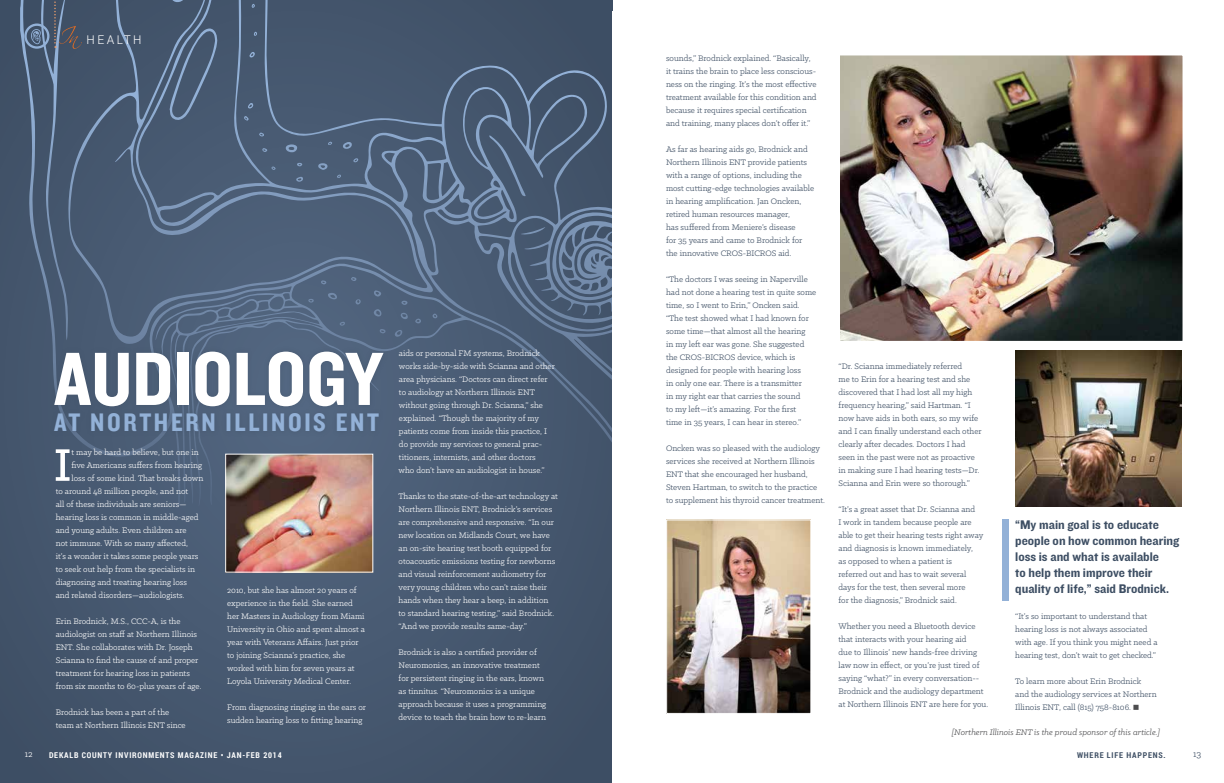
<style>
.page{position:relative;width:1224px;height:783px;background:#fff}
.page>*{position:absolute;margin:0;border:0;box-sizing:border-box;transform-origin:0 0}
.t1{font:78.2px "Knockout HTF50 Welterweight";color:#fff}
.t2{font:500 51.7px "Klinic Slab";color:#fff}
.t3{font:26.4px "Knockout HTF50 Welterweight";letter-spacing:.1em;color:#93b1d7}
.t4{font:13px/16px "Knockout HTF51 Middleweight";color:#3d4e63}
.t5{font:300 12px "LFT Etica";letter-spacing:.2em;color:#fff}
.t6{font:10px "Klinic Slab";color:#fff}
.t7{font:10px "Klinic Slab";color:#3d4e63}
.t8{font:9px/13px "Klinic Slab";color:#3d4e63}
.t9{font:9px/13px "Klinic Slab";color:#fff}
.t10{font:italic 9px "Klinic Slab";color:#4d4d4f}
.t11{font:700 8px "Roboto Condensed";letter-spacing:.1em;color:#fff}
.t12{font:700 8px "Roboto Condensed";letter-spacing:.1em;color:#3d4e63}
</style>
<div class="page">
<div style="left:0;top:0;width:612px;height:783px;background:#45566d"></div>
<svg style="left:292px;top:0;width:321px;height:443px"></svg>
<svg style="left:20px;top:0;width:272px;height:507px"></svg>
<svg style="left:67px;top:0;width:366px;height:345px"></svg>
<svg style="left:170px;top:29px;width:47px;height:92px"></svg>
<svg style="left:285px;top:144px;width:13px;height:8px"></svg>
<svg style="left:342px;top:142px;width:11px;height:7px"></svg>
<svg style="left:318px;top:163px;width:10px;height:7px"></svg>
<svg style="left:296px;top:177px;width:8px;height:5px"></svg>
<svg style="left:247px;top:103px;width:6px;height:6px"></svg>
<svg style="left:249px;top:52px;width:6px;height:5px"></svg>
<svg style="left:262px;top:148px;width:6px;height:4px"></svg>
<svg style="left:353px;top:158px;width:5px;height:4px"></svg>
<svg style="left:297px;top:163px;width:5px;height:4px"></svg>
<svg style="left:259px;top:132px;width:5px;height:5px"></svg>
<svg style="left:244px;top:116px;width:5px;height:5px"></svg>
<svg style="left:271px;top:167px;width:5px;height:3px"></svg>
<svg style="left:254px;top:32px;width:3px;height:4px"></svg>
<svg style="left:328px;top:142px;width:4px;height:3px"></svg>
<svg style="left:252px;top:4px;width:3px;height:4px"></svg>
<svg style="left:337px;top:175px;width:4px;height:3px"></svg>
<svg style="left:489px;top:136px;width:37px;height:60px"></svg>
<svg style="left:520px;top:227px;width:25px;height:9px"></svg>
<svg style="left:328px;top:293px;width:10px;height:6px"></svg>
<svg style="left:374px;top:309px;width:8px;height:8px"></svg>
<svg style="left:394px;top:330px;width:8px;height:7px"></svg>
<svg style="left:400px;top:313px;width:8px;height:6px"></svg>
<svg style="left:374px;top:290px;width:7px;height:7px"></svg>
<svg style="left:415px;top:319px;width:6px;height:4px"></svg>
<svg style="left:356px;top:299px;width:5px;height:6px"></svg>
<svg style="left:401px;top:301px;width:6px;height:4px"></svg>
<svg style="left:380px;top:329px;width:6px;height:4px"></svg>
<svg style="left:433px;top:314px;width:4px;height:4px"></svg>
<svg style="left:321px;top:280px;width:5px;height:4px"></svg>
<svg style="left:351px;top:277px;width:6px;height:4px"></svg>
<svg style="left:340px;top:322px;width:5px;height:4px"></svg>
<svg style="left:308px;top:299px;width:6px;height:4px"></svg>
<div style="left:49px;top:346px;width:339px;height:91px;background:#4b5e77"></div>
<img style="left:227px;top:456px;width:144px;height:115px">
<div style="left:225px;top:454px;width:148px;height:119px;border:1px solid #fff"></div>
<div style="left:612px;top:12px;width:612px;height:771px;background:#fff"></div>
<img style="left:841px;top:57px;width:340px;height:282px">
<div style="left:838px;top:54px;width:346px;height:288px;border:2px solid #fff"></div>
<img style="left:668px;top:522px;width:141px;height:190px">
<div style="left:666px;top:520px;width:145px;height:194px;border:1px solid #fff"></div>
<img style="left:1016px;top:350px;width:166px;height:156px">
<div style="left:1002px;top:520px;width:6px;height:81px;background:#93b1d7"></div>
<svg style="left:24px;top:0;width:58px;height:49px"></svg>
<h3 class="t5" style="left:87px;top:33px;width:56px">HEALTH</h3>
<h1 class="t1" style="left:54px;top:338px;width:331px">AUDIOLOGY</h1>
<h3 class="t3" style="left:54px;top:409px;width:327px">AT NORTHERN ILLINOIS ENT</h3>
<h2 class="t2" style="left:54px;top:432px;width:19px">I</h2>
<p class="t9" style="left:72px;top:445px;width:129px">t may be hard to believe, but one in</p>
<p class="t9" style="left:72px;top:458px;width:132px">five Americans suffers from hearing</p>
<p class="t9" style="left:72px;top:471px;width:133px">loss of some kind. That breaks down</p>
<p class="t9" style="left:56px;top:484px;width:134px">to around 48 million people, and not</p>
<p class="t9" style="left:56px;top:497px;width:132px">all of these individuals are seniors—</p>
<p class="t9" style="left:56px;top:510px;width:144px">hearing loss is common in middle-aged</p>
<p class="t9" style="left:56px;top:523px;width:132px">and young adults. Even children are</p>
<p class="t9" style="left:56px;top:536px;width:134px">not immune. With so many affected,</p>
<p class="t9" style="left:56px;top:549px;width:144px">it’s a wonder it takes some people years</p>
<p class="t9" style="left:56px;top:562px;width:141px">to seek out help from the specialists in</p>
<p class="t9" style="left:56px;top:575px;width:133px">diagnosing and treating hearing loss</p>
<p class="t9" style="left:56px;top:588px;width:130px">and related disorders—audiologists.</p>
<p class="t9" style="left:56px;top:614px;width:147px">Erin Brodnick, M.S., CCC-A, is the audiologist on staff at Northern Illinois ENT. She collaborates with Dr. Joseph Scianna to find the cause of and proper treatment for hearing loss in patients from six months to 60-plus years of age.</p>
<p class="t9" style="left:56px;top:705px;width:131px">Brodnick has been a part of the team at Northern Illinois ENT since</p>
<p class="t9" style="left:227px;top:583px;width:139px">2010, but she has almost 20 years of experience in the field. She earned her Masters in Audiology from Miami University in Ohio and spent almost a year with Veterans Affairs. Just prior to joining Scianna’s practice, she worked with him for seven years at Loyola University Medical Center.</p>
<p class="t9" style="left:227px;top:700px;width:140px">From diagnosing ringing in the ears or sudden hearing loss to fitting hearing</p>
<p class="t9" style="left:399px;top:346px;width:158px">aids or personal FM systems, Brodnick works side-by-side with Scianna and other area physicians. “Doctors can direct refer to audiology at Northern Illinois ENT without going through Dr. Scianna,” she explained. “Though the majority of my patients come from inside this practice, I do provide my services to general prac&shy;titioners, internists, and other doctors<br>who don’t have an audiologist in house.”</p>
<p class="t9" style="left:399px;top:489px;width:161px">Thanks to the state-of-the-art technology at Northern Illinois ENT, Brodnick’s services are comprehensive and responsive. “In our new location on Midlands Court, we have an on-site hearing test booth equipped for otoacoustic emissions testing for newborns and visual reinforcement audiometry for very young children who can’t raise their hands when they hear a beep, in addition<br>to standard hearing testing,” said Brodnick. “And we provide results same-day.”</p>
<p class="t9" style="left:399px;top:645px;width:149px">Brodnick is also a certified provider of Neuromonics, an innovative treatment for persistent ringing in the ears, known as tinnitus. “Neuromonics is a unique approach because it uses a programming device to teach the brain how to re-learn</p>
<p class="t8" style="left:666px;top:52px;width:152px">sounds,” Brodnick explained. “Basically, it trains the brain to place less conscious&shy;ness on the ringing. It’s the most effective treatment available for this condition and because it requires special certification and training, many places don’t offer it.”</p>
<p class="t8" style="left:666px;top:143px;width:150px">As far as hearing aids go, Brodnick and Northern Illinois ENT provide patients with a range of options, including the most cutting-edge technologies available in hearing amplification. Jan Oncken, retired human resources manager,<br>has suffered from Meniere’s disease<br>for 35 years and came to Brodnick for the innovative CROS-BICROS aid.</p>
<p class="t8" style="left:666px;top:273px;width:152px">“The doctors I was seeing in Naperville had not done a hearing test in quite some time, so I went to Erin,” Oncken said. “The test showed what I had known for some time—that almost all the hearing<br>in my left ear was gone. She suggested the CROS-BICROS device, which is designed for people with hearing loss<br>in only one ear. There is a transmitter<br>in my right ear that carries the sound<br>to my left—it’s amazing. For the first<br>time in 35 years, I can hear in stereo.”</p>
<p class="t8" style="left:666px;top:442px;width:160px">Oncken was so pleased with the audiology services she received at Northern Illinois ENT that she encouraged her husband, Steven Hartman, to switch to the practice to supplement his thyroid cancer treatment.</p>
<p class="t8" style="left:839px;top:360px;width:145px">“Dr. Scianna immediately referred<br>me to Erin for a hearing test and she discovered that I had lost all my high frequency hearing,” said Hartman. “I now have aids in both ears, so my wife and I can finally understand each other clearly after decades. Doctors I had seen in the past were not as proactive in making sure I had hearing tests—Dr.<br>Scianna and Erin were so thorough.”</p>
<p class="t8" style="left:839px;top:503px;width:146px">“It’s a great asset that Dr. Scianna and<br>I work in tandem because people are able to get their hearing tests right away and diagnosis is known immediately,<br>as opposed to when a patient is referred out and has to wait several days for the test, then several more<br>for the diagnosis,” Brodnick said.</p>
<p class="t8" style="left:839px;top:620px;width:151px">Whether you need a Bluetooth device that interacts with your hearing aid<br>due to Illinois’ new hands-free driving law now in effect, or you’re just tired of saying “what?” in every conversation-- Brodnick and the audiology department at Northern Illinois ENT are here for you.</p>
<h3 class="t4" style="left:1015px;top:517px;width:166px">“My main goal is to educate people on how common hearing loss is and what is available<br>to help them improve their quality of life,” said Brodnick.</h3>
<p class="t8" style="left:1015px;top:610px;width:144px">“It’s so important to understand that hearing loss is not always associated with age. If you think you might need a hearing test, don’t wait to get checked.”</p>
<p class="t8" style="left:1015px;top:675px;width:143px">To learn more about Erin Brodnick and the audiology services at Northern<br>Illinois ENT, call (815) 758-8106.</p>
<p class="t10" style="left:952px;top:726px;width:210px">[Northern Illinois ENT is the proud sponsor of this article.]</p>
<p class="t6" style="left:25px;top:748px;width:9px">12</p>
<p class="t11" style="left:49px;top:749px;width:234px">DEKALB COUNTY INVIRONMENTS MAGAZINE • JAN-FEB 2014</p>
<p class="t12" style="left:1077px;top:749px;width:90px">WHERE LIFE HAPPENS.</p>
<p class="t7" style="left:1193px;top:748px;width:10px">13</p>
</div>
